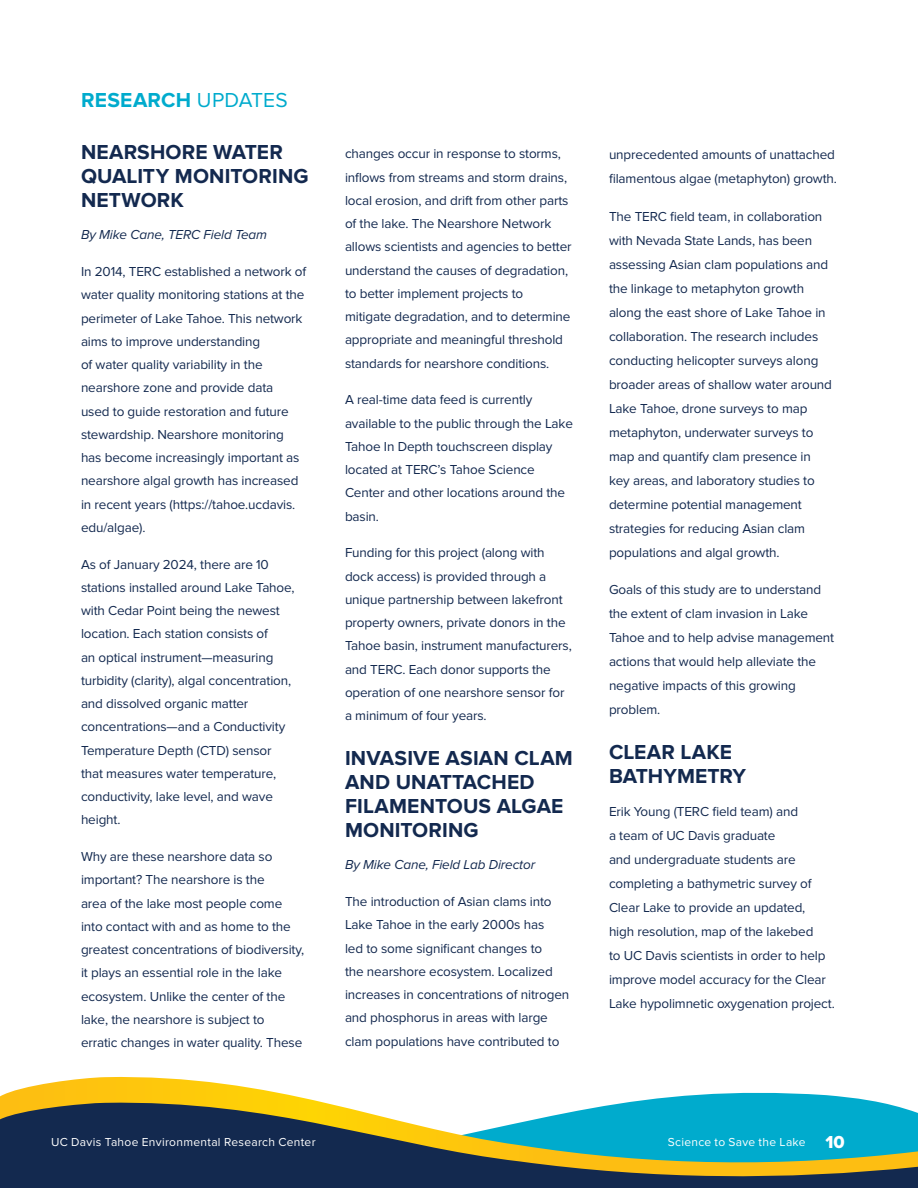
<style>
.page{position:relative;width:918px;height:1188px;background:#fff}
.page>*{position:absolute;margin:0;border:0;box-sizing:border-box;transform-origin:0 0}
.Headline{font:700 21px/24px "Proxima Nova";letter-spacing:.005em;color:#13294f}
.Headline2{font:700 21px "Proxima Nova";letter-spacing:.015em;color:#00abcd}
.Text_for_newsletter{font:13.5px/23.2px "Proxima Nova";letter-spacing:-.01em;color:#13294f}
.Text_for_newsletter-2{font:italic 13.5px "Proxima Nova";letter-spacing:-.01em;color:#13294f}
.t1{font:12px "Proxima Nova";letter-spacing:.025em;color:#fff}
.s1{font-weight:400}
.s2{font-family:"Proxima Nova Extrabld";font-size:18px}
</style>
<div class="page">
<svg style="left:0;top:1076px;width:866px;height:24px"></svg>
<svg style="left:0;top:1100px;width:918px;height:88px;background:#437473"></svg>
<p class="Headline2" style="left:81px;top:88px;width:208px">RESEARCH <span class="s1">UPDATES</span></p>
<p class="Headline" style="left:81px;top:141px;width:229px">NEARSHORE WATER<br>QUALITY MONITORING<br>NETWORK</p>
<p class="Text_for_newsletter-2" style="left:81px;top:227px;width:188px">By Mike Cane, TERC Field Team</p>
<p class="Text_for_newsletter" style="left:81px;top:260px;width:227px">In 2014, TERC established a network of water quality monitoring stations at the perimeter of Lake Tahoe. This network aims to improve understanding<br>of water quality variability in the nearshore zone and provide data<br>used to guide restoration and future stewardship. Nearshore monitoring has become increasingly important as nearshore algal growth has increased in recent years (https://tahoe.ucdavis. edu/algae).</p>
<p class="Text_for_newsletter" style="left:81px;top:553px;width:215px">As of January 2024, there are 10 stations installed around Lake Tahoe, with Cedar Point being the newest location. Each station consists of<br>an optical instrument—measuring turbidity (clarity), algal concentration, and dissolved organic matter concentrations—and a Conductivity<br>Temperature Depth (CTD) sensor that measures water temperature, conductivity, lake level, and wave height.</p>
<p class="Text_for_newsletter" style="left:81px;top:845px;width:225px">Why are these nearshore data so important? The nearshore is the<br>area of the lake most people come into contact with and as home to the greatest concentrations of biodiversity, it plays an essential role in the lake ecosystem. Unlike the center of the lake, the nearshore is subject to erratic changes in water quality. These</p>
<p class="Text_for_newsletter" style="left:345px;top:143px;width:228px">changes occur in response to storms, inflows from streams and storm drains, local erosion, and drift from other parts of the lake. The Nearshore Network allows scientists and agencies to better understand the causes of degradation, to better implement projects to mitigate degradation, and to determine appropriate and meaningful threshold standards for nearshore conditions.</p>
<p class="Text_for_newsletter" style="left:345px;top:389px;width:229px">A real-time data feed is currently available to the public through the Lake<br>Tahoe In Depth touchscreen display located at TERC’s Tahoe Science<br>Center and other locations around the basin.</p>
<p class="Text_for_newsletter" style="left:345px;top:542px;width:228px">Funding for this project (along with dock access) is provided through a unique partnership between lakefront property owners, private donors in the Tahoe basin, instrument manufacturers, and TERC. Each donor supports the operation of one nearshore sensor for a minimum of four years.</p>
<p class="Headline" style="left:345px;top:747px;width:229px">INVASIVE ASIAN CLAM<br>AND UNATTACHED<br>FILAMENTOUS ALGAE<br>MONITORING</p>
<p class="Text_for_newsletter-2" style="left:345px;top:857px;width:192px">By Mike Cane, Field Lab Director</p>
<p class="Text_for_newsletter" style="left:345px;top:890px;width:226px">The introduction of Asian clams into Lake Tahoe in the early 2000s has<br>led to some significant changes to<br>the nearshore ecosystem. Localized increases in concentrations of nitrogen and phosphorus in areas with large clam populations have contributed to</p>
<p class="Text_for_newsletter" style="left:609px;top:143px;width:230px;line-height:24px">unprecedented amounts of unattached filamentous algae (metaphyton) growth.</p>
<p class="Text_for_newsletter" style="left:609px;top:204px;width:225px;line-height:24px">The TERC field team, in collaboration with Nevada State Lands, has been assessing Asian clam populations and the linkage to metaphyton growth along the east shore of Lake Tahoe in collaboration. The research includes conducting helicopter surveys along broader areas of shallow water around Lake Tahoe, drone surveys to map metaphyton, underwater surveys to map and quantify clam presence in key areas, and laboratory studies to determine potential management strategies for reducing Asian clam populations and algal growth.</p>
<p class="Text_for_newsletter" style="left:609px;top:578px;width:227px;line-height:24px">Goals of this study are to understand the extent of clam invasion in Lake<br>Tahoe and to help advise management actions that would help alleviate the negative impacts of this growing problem.</p>
<p class="Headline" style="left:609px;top:741px;width:139px">CLEAR LAKE<br>BATHYMETRY</p>
<p class="Text_for_newsletter" style="left:609px;top:800px;width:227px;line-height:24px">Erik Young (TERC field team) and<br>a team of UC Davis graduate<br>and undergraduate students are completing a bathymetric survey of Clear Lake to provide an updated,<br>high resolution, map of the lakebed<br>to UC Davis scientists in order to help improve model accuracy for the Clear Lake hypolimnetic oxygenation project.</p>
<p class="t1" style="left:51px;top:1135px;width:266px">UC Davis Tahoe Environmental Research Center</p>
<p class="t1" style="left:668px;top:1135px;width:178px">Science to Save the Lake <span class="s2">10</span></p>
</div>
